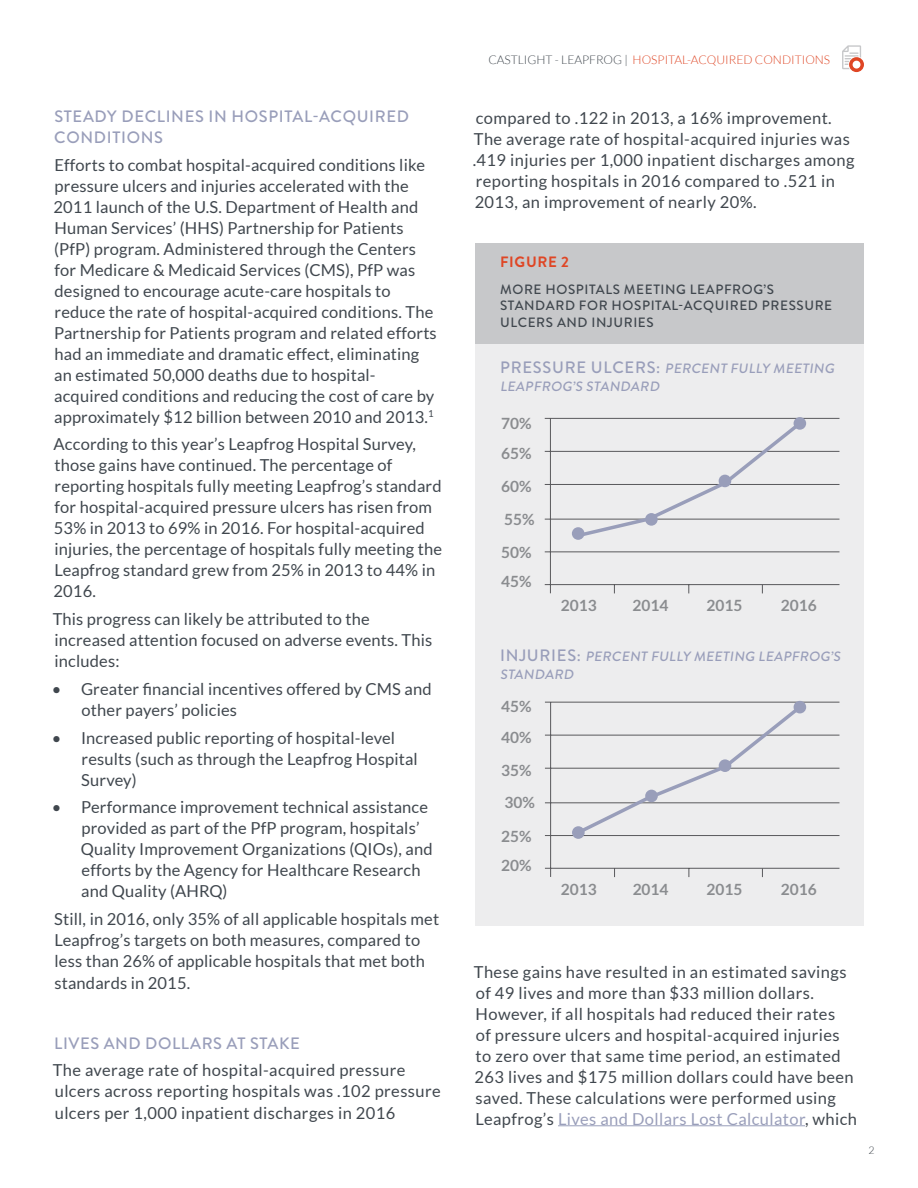
<style>
.page{position:relative;width:918px;height:1188px;background:#fff}
.page>*{position:absolute;margin:0;border:0;box-sizing:border-box;transform-origin:0 0}
.t1{font:16.5px/21px "Lato";letter-spacing:.01em;color:#40474e}
.t2{font:500 16.5px/21px "Brandon Grotesque";letter-spacing:.04em;color:#999eba}
.t3{font:700 15.45px/33px "Lato";color:#8a8c8f}
.t4{font:700 15px "Brandon Grotesque";letter-spacing:.045em;color:#df4625}
.t5{font:500 13.5px/18px "Brandon Grotesque";color:#999eba}
.t6{font:500 13.5px/16.5px "Brandon Grotesque";letter-spacing:.045em;color:#40474e}
.t7{font:300 12px "Lato";color:#df4625}
.t8{font:300 10.5px "Lato";color:#40474e}
.s1{color:#40474e}
.s2{font-size:16.5px}
.s3{color:#999eba}
</style>
<div class="page">
<svg style="left:842px;top:45px;width:22px;height:27px"></svg>
<hr style="left:558px;top:1125px;width:247px;height:1px;background:#999eba">
<div style="left:475px;top:243px;width:389px;height:683px;background:#ededee"></div>
<div style="left:475px;top:243px;width:388px;height:100px;background:#c7c8ca"></div>
<hr style="left:545px;top:418px;width:294px;height:1px;background:#59595c">
<hr style="left:545px;top:584px;width:294px;height:1px;background:#59595c">
<hr style="left:545px;top:451px;width:294px;height:1px;background:#59595c">
<hr style="left:545px;top:484px;width:294px;height:1px;background:#59595c">
<hr style="left:545px;top:519px;width:294px;height:1px;background:#59595c">
<hr style="left:545px;top:551px;width:294px;height:1px;background:#59595c">
<hr style="left:550px;top:418px;width:1px;height:175px;background:#59595c">
<svg style="left:574px;top:419px;width:231px;height:121px"></svg>
<div style="left:572px;top:527px;width:12px;height:13px;background:#999eba;border-radius:50%"></div>
<div style="left:645px;top:513px;width:13px;height:13px;background:#999eba;border-radius:50%"></div>
<div style="left:719px;top:475px;width:12px;height:12px;background:#999eba;border-radius:50%"></div>
<div style="left:794px;top:417px;width:12px;height:13px;background:#999eba;border-radius:50%"></div>
<hr style="left:545px;top:702px;width:294px;height:1px;background:#59595c">
<hr style="left:545px;top:868px;width:294px;height:1px;background:#59595c">
<hr style="left:545px;top:735px;width:294px;height:1px;background:#59595c">
<hr style="left:545px;top:768px;width:294px;height:1px;background:#59595c">
<hr style="left:545px;top:802px;width:294px;height:1px;background:#59595c">
<hr style="left:545px;top:835px;width:294px;height:1px;background:#59595c">
<hr style="left:550px;top:702px;width:1px;height:175px;background:#59595c">
<svg style="left:574px;top:702px;width:231px;height:129px"></svg>
<div style="left:572px;top:826px;width:13px;height:13px;background:#999eba;border-radius:50%"></div>
<div style="left:645px;top:790px;width:13px;height:12px;background:#999eba;border-radius:50%"></div>
<div style="left:719px;top:759px;width:12px;height:13px;background:#999eba;border-radius:50%"></div>
<div style="left:794px;top:701px;width:12px;height:12px;background:#999eba;border-radius:50%"></div>
<p class="t2" style="left:54px;top:106px;width:356px">STEADY DECLINES IN HOSPITAL-ACQUIRED<br>CONDITIONS</p>
<p class="t1" style="left:53px;top:154px;width:385px">Efforts to combat hospital-acquired conditions like pressure ulcers and injuries accelerated with the 2011 launch of the U.S. Department of Health and Human Services’ (HHS) Partnership for Patients (PfP) program. Administered through the Centers for Medicare &amp; Medicaid Services (CMS), PfP was designed to encourage acute-care hospitals to reduce the rate of hospital-acquired conditions. The Partnership for Patients program and related efforts had an immediate and dramatic effect, eliminating an estimated 50,000 deaths due to hospital&shy;acquired conditions and reducing the cost of care by approximately $12 billion between 2010 and 2013.<sup>1</sup></p>
<p class="t1" style="left:53px;top:434px;width:390px">According to this year’s Leapfrog Hospital Survey, those gains have continued. The percentage of reporting hospitals fully meeting Leapfrog’s standard for hospital-acquired pressure ulcers has risen from 53% in 2013 to 69% in 2016. For hospital-acquired injuries, the percentage of hospitals fully meeting the Leapfrog standard grew from 25% in 2013 to 44% in 2016.</p>
<p class="t1" style="left:53px;top:609px;width:381px">This progress can likely be attributed to the increased attention focused on adverse events. This includes:</p>
<p class="t1" style="left:82px;top:678px;width:352px;text-indent:-30px">• Greater financial incentives offered by CMS and other payers’ policies</p>
<p class="t1" style="left:81px;top:727px;width:338px;text-indent:-29px">• Increased public reporting of hospital-level results (such as through the Leapfrog Hospital<br>Survey)</p>
<p class="t1" style="left:81px;top:797px;width:353px;text-indent:-29px">• Performance improvement technical assistance provided as part of the PfP program, hospitals’ Quality Improvement Organizations (QIOs), and efforts by the Agency for Healthcare Research and Quality (AHRQ)</p>
<p class="t1" style="left:54px;top:908px;width:386px">Still, in 2016, only 35% of all applicable hospitals met Leapfrog’s targets on both measures, compared to less than 26% of applicable hospitals that met both standards in 2015.</p>
<p class="t2" style="left:54px;top:1033px;width:247px">LIVES AND DOLLARS AT STAKE</p>
<p class="t1" style="left:53px;top:1060px;width:390px">The average rate of hospital-acquired pressure ulcers across reporting hospitals was .102 pressure ulcers per 1,000 inpatient discharges in 2016</p>
<p class="t7" style="left:488px;top:53px;width:343px"><span class="s1">CASTLIGHT - LEAPFROG |</span> HOSPITAL-ACQUIRED CONDITIONS</p>
<p class="t1" style="left:473px;top:107px;width:383px">compared to .122 in 2013, a 16% improvement.<br>The average rate of hospital-acquired injuries was .419 injuries per 1,000 inpatient discharges among reporting hospitals in 2016 compared to .521 in 2013, an improvement of nearly 20%.</p>
<p class="t4" style="left:500px;top:251px;width:70px">FIGURE 2</p>
<p class="t6" style="left:500px;top:281px;width:334px">MORE HOSPITALS MEETING LEAPFROG’S<br>STANDARD FOR HOSPITAL-ACQUIRED PRESSURE<br>ULCERS AND INJURIES</p>
<p class="t5" style="left:500px;top:360px;width:338px"><span class="s2">P R E S S U R E U LC E R S :</span> PERCENT FULLY MEETING<br>LEAPFROG’S STANDARD</p>
<p class="t3" style="left:501px;top:406px;width:32px">70%</p>
<p class="t3" style="left:501px;top:437px;width:32px">65%</p>
<p class="t3" style="left:501px;top:470px;width:35px">60%<br>55%<br>50%</p>
<p class="t3" style="left:501px;top:565px;width:32px">45%</p>
<p class="t3" style="left:561px;top:589px;width:37px">2013</p>
<p class="t3" style="left:633px;top:589px;width:37px">2014</p>
<p class="t3" style="left:706px;top:589px;width:37px">2015</p>
<p class="t3" style="left:781px;top:589px;width:37px">2016</p>
<p class="t5" style="left:500px;top:648px;width:345px"><span class="s2">I N J U R I E S :</span> PERCENT FULLY MEETING LEAPFROG’S<br>STANDARD</p>
<p class="t3" style="left:501px;top:690px;width:32px">45%</p>
<p class="t3" style="left:501px;top:721px;width:32px">40%</p>
<p class="t3" style="left:501px;top:754px;width:35px">35%<br>30%<br>25%</p>
<p class="t3" style="left:501px;top:848px;width:32px">20%</p>
<p class="t3" style="left:561px;top:872px;width:37px">2013</p>
<p class="t3" style="left:633px;top:872px;width:37px">2014</p>
<p class="t3" style="left:707px;top:872px;width:37px">2015</p>
<p class="t3" style="left:781px;top:872px;width:37px">2016</p>
<p class="t1" style="left:474px;top:961px;width:385px">These gains have resulted in an estimated savings of 49 lives and more than $33 million dollars.<br>However, if all hospitals had reduced their rates<br>of pressure ulcers and hospital-acquired injuries to zero over that same time period, an estimated 263 lives and $175 million dollars could have been saved. These calculations were performed using Leapfrog’s <span class="s3">Lives and Dollars Lost Calculator</span>, which</p>
<p class="t8" style="left:868px;top:1145px;width:8px">2</p>
</div>
